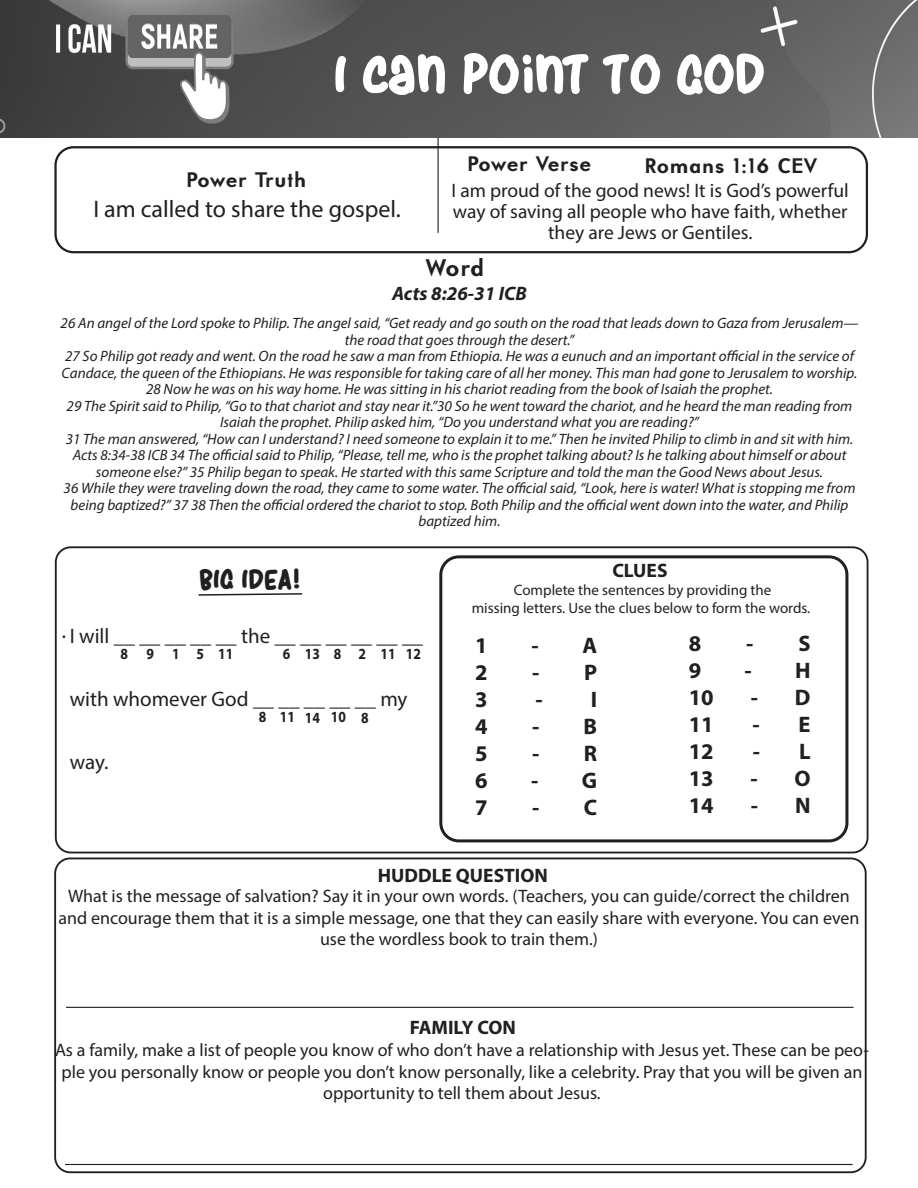
<style>
.page{position:relative;width:918px;height:1188px;background:#fff}
.page>*{position:absolute;margin:0;border:0;box-sizing:border-box;transform-origin:0 0}
.t1{font:51px "pingwing";color:#fff}
.t2{font:25.5px "pingwing";color:#231f20}
.t3{font:24px "Myriad Pro";color:#231f20}
.t4{font:700 condensed 24px "Universalis ADF Std";color:#231f20;scale:1.25 1}
.t5{font:700 22.5px "Myriad Pro";color:#231f20}
.t6{font:21px "Myriad Pro";color:#231f20}
.t7{font:700 condensed 21px "Universalis ADF Std";color:#231f20;scale:1.25 1}
.t8{font:700 condensed 21px "Universalis ADF Std";letter-spacing:-.02em;color:#231f20;scale:1.25 1}
.t9{font:19.5px/21px "Myriad Pro";color:#231f20;text-align:center}
.t10{font:700 19.5px "Myriad Pro";color:#231f20}
.t11{font:italic 700 19.5px "Myriad Pro";color:#231f20}
.t12{font:18px/21.6px "Myriad Pro";color:#231f20;text-align:center}
.t13{font:700 15.6px "Myriad Pro";color:#231f20;scale:.88 1}
.t14{font:italic 15px/16.5px "Myriad Pro";color:#231f20;text-align:center}
.t15{font:15px "Myriad Pro";color:#231f20}
</style>
<div class="page">
<div style="left:55px;top:546px;width:813px;height:307px;border:2px solid #231f20;border-radius:15px"></div>
<div style="left:54px;top:858px;width:813px;height:315px;border:2px solid #231f20;border-radius:15px"></div>
<hr style="left:66px;top:1007px;width:788px;height:1px;background:#231f20">
<hr style="left:65px;top:1164px;width:788px;height:1px;background:#231f20">
<svg style="left:198px;top:593px;width:105px;height:3px"></svg>
<div style="left:439px;top:555px;width:409px;height:287px;border:3px solid #231f20;border-radius:18px"></div>
<div style="left:54px;top:146px;width:814px;height:107px;border:2px solid #231f20;border-radius:18px"></div>
<hr style="left:437px;top:130px;width:2px;height:103px;background:#231f20">
<img style="left:0;top:0;width:917px;height:138px">
<p class="t1" style="left:334px;top:46px;width:433px">I CAN POINT TO GOD</p>
<p class="t7" style="left:186px;top:166px;width:98px">Power Truth</p>
<p class="t3" style="left:93px;top:194px;width:309px">I am called to share the gospel.</p>
<p class="t8" style="left:467px;top:151px;width:101px">Power Verse</p>
<p class="t9" style="left:452px;top:180px;width:399px">I am proud of the good news! It is God’s powerful way of saving all people who have faith, whether they are Jews or Gentiles.</p>
<p class="t7" style="left:644px;top:152px;width:140px">Romans 1:16 CEV</p>
<p class="t4" style="left:425px;top:253px;width:49px">Word</p>
<p class="t11" style="left:392px;top:281px;width:136px">Acts 8:26-31 ICB</p>
<p class="t14" style="left:61px;top:315px;width:799px">26 An angel of the Lord spoke to Philip. The angel said, “Get ready and go south on the road that leads down to Gaza from Jerusalem— the road that goes through the desert.”</p>
<p class="t14" style="left:62px;top:348px;width:797px">27 So Philip got ready and went. On the road he saw a man from Ethiopia. He was a eunuch and an important official in the service of<br>Candace, the queen of the Ethiopians. He was responsible for taking care of all her money. This man had gone to Jerusalem to worship.<br>28 Now he was on his way home. He was sitting in his chariot reading from the book of Isaiah the prophet.</p>
<p class="t14" style="left:67px;top:397px;width:787px">29 The Spirit said to Philip, “Go to that chariot and stay near it.”30 So he went toward the chariot, and he heard the man reading from<br>Isaiah the prophet. Philip asked him, “Do you understand what you are reading?”</p>
<p class="t14" style="left:66px;top:430px;width:789px">31 The man answered, “How can I understand? I need someone to explain it to me.” Then he invited Philip to climb in and sit with him.</p>
<p class="t14" style="left:73px;top:447px;width:775px">Acts 8:34-38 ICB 34 The official said to Philip, “Please, tell me, who is the prophet talking about? Is he talking about himself or about someone else?” 35 Philip began to speak. He started with this same Scripture and told the man the Good News about Jesus.</p>
<p class="t14" style="left:64px;top:480px;width:793px">36 While they were traveling down the road, they came to some water. The official said, “Look, here is water! What is stopping me from being baptized?” 37 38 Then the official ordered the chariot to stop. Both Philip and the official went down into the water, and Philip baptized him.</p>
<p class="t2" style="left:200px;top:565px;width:102px">BIG IDEA!</p>
<p class="t6" style="left:70px;top:623px;width:355px">I will __ __ __ __ __ the __ __ __ __ __ __</p>
<p class="t13" style="left:62px;top:622px;width:6px">.</p>
<p class="t13" style="left:121px;top:644px;width:10px">8</p>
<p class="t13" style="left:146px;top:644px;width:10px">9</p>
<p class="t13" style="left:172px;top:644px;width:10px">1</p>
<p class="t13" style="left:196px;top:644px;width:10px">5</p>
<p class="t13" style="left:218px;top:644px;width:19px">11</p>
<p class="t13" style="left:283px;top:644px;width:10px">6</p>
<p class="t13" style="left:305px;top:644px;width:19px">13</p>
<p class="t13" style="left:334px;top:644px;width:10px">8</p>
<p class="t13" style="left:358px;top:644px;width:10px">2</p>
<p class="t13" style="left:381px;top:644px;width:19px">11</p>
<p class="t13" style="left:406px;top:644px;width:19px">12</p>
<p class="t6" style="left:70px;top:686px;width:339px">with whomever God __ __ __ __ __ my</p>
<p class="t13" style="left:259px;top:707px;width:10px">8</p>
<p class="t13" style="left:280px;top:707px;width:19px">11</p>
<p class="t13" style="left:331px;top:707px;width:19px">10</p>
<p class="t13" style="left:361px;top:707px;width:10px">8</p>
<p class="t13" style="left:305px;top:707px;width:19px">14</p>
<p class="t6" style="left:70px;top:749px;width:40px">way.</p>
<p class="t10" style="left:612px;top:558px;width:57px">CLUES</p>
<p class="t15" style="left:514px;top:581px;width:259px">Complete the sentences by providing the</p>
<p class="t15" style="left:472px;top:599px;width:340px">missing letters. Use the clues below to form the words.</p>
<p class="t5" style="left:475px;top:631px;width:14px">1</p>
<p class="t5" style="left:531px;top:631px;width:67px">- A</p>
<p class="t5" style="left:475px;top:658px;width:14px">2</p>
<p class="t5" style="left:532px;top:658px;width:66px">- P</p>
<p class="t5" style="left:475px;top:685px;width:14px">3</p>
<p class="t5" style="left:536px;top:685px;width:63px">- I</p>
<p class="t5" style="left:475px;top:712px;width:14px">4</p>
<p class="t5" style="left:532px;top:712px;width:67px">- B</p>
<p class="t5" style="left:475px;top:739px;width:14px">5</p>
<p class="t5" style="left:532px;top:739px;width:67px">- R</p>
<p class="t5" style="left:475px;top:766px;width:14px">6</p>
<p class="t5" style="left:531px;top:766px;width:68px">- G</p>
<p class="t5" style="left:475px;top:793px;width:14px">7</p>
<p class="t5" style="left:532px;top:793px;width:67px">- C</p>
<p class="t5" style="left:689px;top:629px;width:14px">8</p>
<p class="t5" style="left:746px;top:629px;width:66px">- S</p>
<p class="t5" style="left:689px;top:656px;width:14px">9</p>
<p class="t5" style="left:745px;top:656px;width:68px">- H</p>
<p class="t5" style="left:689px;top:683px;width:26px">10</p>
<p class="t5" style="left:751px;top:683px;width:61px">- D</p>
<p class="t5" style="left:689px;top:710px;width:26px">11</p>
<p class="t5" style="left:753px;top:710px;width:60px">- E</p>
<p class="t5" style="left:689px;top:737px;width:26px">12</p>
<p class="t5" style="left:753px;top:737px;width:59px">- L</p>
<p class="t5" style="left:689px;top:764px;width:26px">13</p>
<p class="t5" style="left:751px;top:764px;width:62px">- O</p>
<p class="t5" style="left:689px;top:791px;width:26px">14</p>
<p class="t5" style="left:751px;top:791px;width:61px">- N</p>
<p class="t10" style="left:378px;top:862px;width:172px">HUDDLE QUESTION</p>
<p class="t12" style="left:58px;top:885px;width:803px">What is the message of salvation? Say it in your own words. (Teachers, you can guide/correct the children and encourage them that it is a simple message, one that they can easily share with everyone. You can even use the wordless book to train them.)</p>
<p class="t10" style="left:410px;top:1014px;width:108px">FAMILY CON</p>
<p class="t12" style="left:55px;top:1039px;width:815px">As a family, make a list of people you know of who don’t have a relationship with Jesus yet. These can be peo&shy;ple you personally know or people you don’t know personally, like a celebrity. Pray that you will be given an opportunity to tell them about Jesus.</p>
</div>
